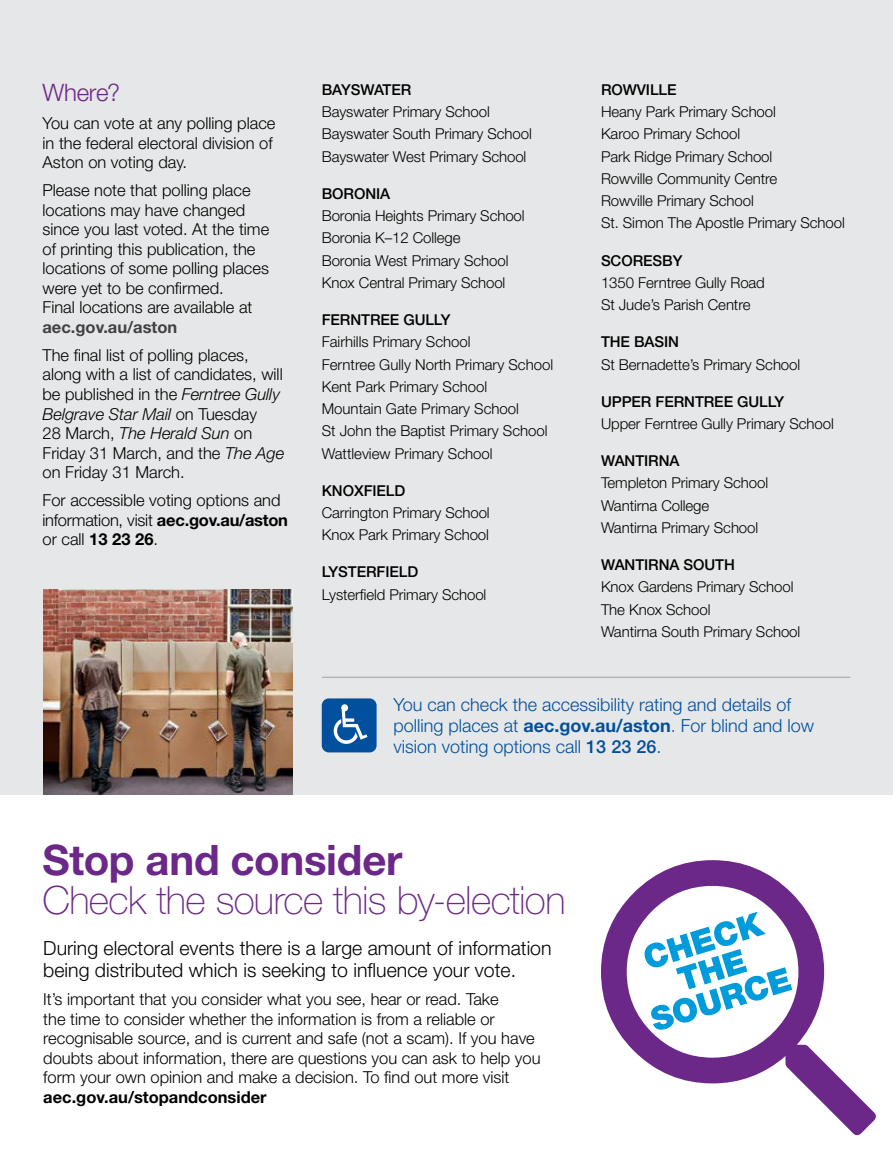
<style>
.page{position:relative;width:893px;height:1170px;background:#fff}
.page>*{position:absolute;margin:0;border:0;box-sizing:border-box;transform-origin:0 0}
.Heading_L1{font:700 42px "Helvetica Neue LT Std";letter-spacing:-.005em;color:#6c2888}
.Heading_L1-2{font:100 39px "Helvetica Neue LT Std";letter-spacing:-.02em;color:#6c2888}
.Heading_L1-3{font:300 24px "Helvetica Neue LT Std";letter-spacing:-.01em;color:#6c2888}
.Body{font:300 19.5px/22.5px "Helvetica Neue LT Std";color:#000}
.Body-2{font:300 18px/21px "Helvetica Neue LT Std";color:#00509e}
.Body-3{font:300 16.5px/19.5px "Helvetica Neue LT Std";color:#000}
.Location_address_9pt{font:300 15px "Helvetica Neue LT Std";letter-spacing:-.005em;color:#000}
.Location_address{font:300 15px "Helvetica Neue LT Std";color:#000}
.Location_name{font:500 15px "Helvetica Neue LT Std";letter-spacing:-.005em;color:#000}
.s1{font-weight:700;color:#414042}
.s2{font-style:italic}
.s3{font-weight:700}
.s4{color:#245ba5}
.s5{font-weight:500}
</style>
<div class="page">
<div style="left:0;top:0;width:893px;height:794px;background:#e6e7e8"></div>
<div style="left:322px;top:698px;width:55px;height:54px;background:#00509e;border-radius:7px"></div>
<svg style="left:334px;top:704px;width:33px;height:39px"></svg>
<hr style="left:322px;top:676px;width:528px;height:1px;background:#a7a9ac">
<svg style="left:601px;top:860px;width:275px;height:275px"></svg>
<svg style="left:643px;top:911px;width:149px;height:120px"></svg>
<img style="left:43px;top:589px;width:250px;height:205px">
<h2 class="Heading_L1-3" style="left:43px;top:78px;width:79px">Where?</h2>
<p class="Body-3" style="left:43px;top:113px;width:234px">You can vote at any polling place in the federal electoral division of<br>Aston on voting day.</p>
<p class="Body-3" style="left:43px;top:180px;width:228px">Please note that polling place locations may have changed since you last voted. At the time of printing this publication, the locations of some polling places were yet to be confirmed.<br>Final locations are available at <span class="s1">aec.gov.au/aston</span></p>
<p class="Body-3" style="left:43px;top:345px;width:243px">The final list of polling places, along with a list of candidates, will be published in the <span class="s2">Ferntree Gully<br>Belgrave Star Mail</span> on Tuesday<br>28 March, <span class="s2">The Herald Sun</span> on<br>Friday 31 March, and the <span class="s2">The Age </span>on Friday 31 March.</p>
<p class="Body-3" style="left:43px;top:490px;width:247px">For accessible voting options and information, visit <span class="s3">aec.gov.au/aston </span>or call <span class="s3">13 23 26</span>.</p>
<h2 class="Location_name" style="left:322px;top:81px;width:91px">BAYSWATER</h2>
<p class="Location_address_9pt" style="left:322px;top:103px;width:170px">Bayswater Primary School</p>
<p class="Location_address_9pt" style="left:322px;top:125px;width:212px">Bayswater South Primary School</p>
<p class="Location_address_9pt" style="left:322px;top:147px;width:206px">Bayswater West Primary School</p>
<h2 class="Location_name" style="left:322px;top:184px;width:70px">BORONIA</h2>
<p class="Location_address_9pt" style="left:322px;top:206px;width:204px">Boronia Heights Primary School</p>
<p class="Location_address_9pt" style="left:322px;top:229px;width:140px">Boronia K–12 College</p>
<p class="Location_address_9pt" style="left:322px;top:251px;width:188px">Boronia West Primary School</p>
<p class="Location_address_9pt" style="left:322px;top:273px;width:185px">Knox Central Primary School</p>
<h2 class="Location_name" style="left:322px;top:311px;width:130px">FERNTREE GULLY</h2>
<p class="Location_address" style="left:322px;top:333px;width:150px">Fairhills Primary School</p>
<p class="Location_address" style="left:322px;top:355px;width:233px">Ferntree Gully North Primary School</p>
<p class="Location_address" style="left:322px;top:377px;width:167px">Kent Park Primary School</p>
<p class="Location_address" style="left:322px;top:399px;width:199px">Mountain Gate Primary School</p>
<p class="Location_address" style="left:322px;top:422px;width:227px">St John the Baptist Primary School</p>
<p class="Location_address" style="left:322px;top:444px;width:172px">Wattleview Primary School</p>
<h2 class="Location_name" style="left:322px;top:481px;width:85px">KNOXFIELD</h2>
<p class="Location_address_9pt" style="left:322px;top:503px;width:169px">Carrington Primary School</p>
<p class="Location_address_9pt" style="left:322px;top:526px;width:169px">Knox Park Primary School</p>
<h2 class="Location_name" style="left:322px;top:563px;width:98px">LYSTERFIELD</h2>
<p class="Location_address_9pt" style="left:322px;top:585px;width:166px">Lysterfield Primary School</p>
<h2 class="Location_name" style="left:601px;top:81px;width:77px">ROWVILLE</h2>
<p class="Location_address_9pt" style="left:601px;top:103px;width:176px">Heany Park Primary School</p>
<p class="Location_address_9pt" style="left:601px;top:125px;width:141px">Karoo Primary School</p>
<p class="Location_address_9pt" style="left:601px;top:147px;width:173px">Park Ridge Primary School</p>
<p class="Location_address_9pt" style="left:601px;top:169px;width:178px">Rowville Community Centre</p>
<p class="Location_address_9pt" style="left:601px;top:192px;width:154px">Rowville Primary School</p>
<p class="Location_address_9pt" style="left:601px;top:214px;width:245px">St. Simon The Apostle Primary School</p>
<h2 class="Location_name" style="left:601px;top:251px;width:83px">SCORESBY</h2>
<p class="Location_address_9pt" style="left:601px;top:273px;width:165px">1350 Ferntree Gully Road</p>
<p class="Location_address_9pt" style="left:601px;top:295px;width:151px">St Jude’s Parish Centre</p>
<h2 class="Location_name" style="left:601px;top:333px;width:80px">THE BASIN</h2>
<p class="Location_address_9pt" style="left:601px;top:355px;width:201px">St Bernadette’s Primary School</p>
<h2 class="Location_name" style="left:601px;top:392px;width:185px">UPPER FERNTREE GULLY</h2>
<p class="Location_address_9pt" style="left:601px;top:414px;width:234px">Upper Ferntree Gully Primary School</p>
<h2 class="Location_name" style="left:601px;top:452px;width:80px">WANTIRNA</h2>
<p class="Location_address_9pt" style="left:601px;top:474px;width:169px">Templeton Primary School</p>
<p class="Location_address_9pt" style="left:601px;top:496px;width:110px">Wantirna College</p>
<p class="Location_address_9pt" style="left:601px;top:518px;width:159px">Wantirna Primary School</p>
<h2 class="Location_name" style="left:601px;top:555px;width:135px">WANTIRNA SOUTH</h2>
<p class="Location_address_9pt" style="left:601px;top:578px;width:194px">Knox Gardens Primary School</p>
<p class="Location_address_9pt" style="left:601px;top:600px;width:111px">The Knox School</p>
<p class="Location_address_9pt" style="left:601px;top:622px;width:201px">Wantirna South Primary School</p>
<p class="Body-2" style="left:394px;top:693px;width:422px">You can check the accessibility rating and details of polling places at <span class="s3">aec.gov.au/aston</span><span class="s4">.</span> For blind and low vision voting options call <span class="s5">13 23 26</span>.</p>
<h2 class="Heading_L1" style="left:43px;top:834px;width:361px">Stop and consider</h2>
<h2 class="Heading_L1-2" style="left:43px;top:878px;width:525px">Check the source this by-election</h2>
<p class="Body" style="left:43px;top:936px;width:510px">During electoral events there is a large amount of information being distributed which is seeking to influence your vote.</p>
<p class="Body-3" style="left:43px;top:989px;width:499px">It’s important that you consider what you see, hear or read. Take<br>the time to consider whether the information is from a reliable or recognisable source, and is current and safe (not a scam). If you have doubts about information, there are questions you can ask to help you form your own opinion and make a decision. To find out more visit <span class="s3">aec.gov.au/stopandconsider</span></p>
</div>
